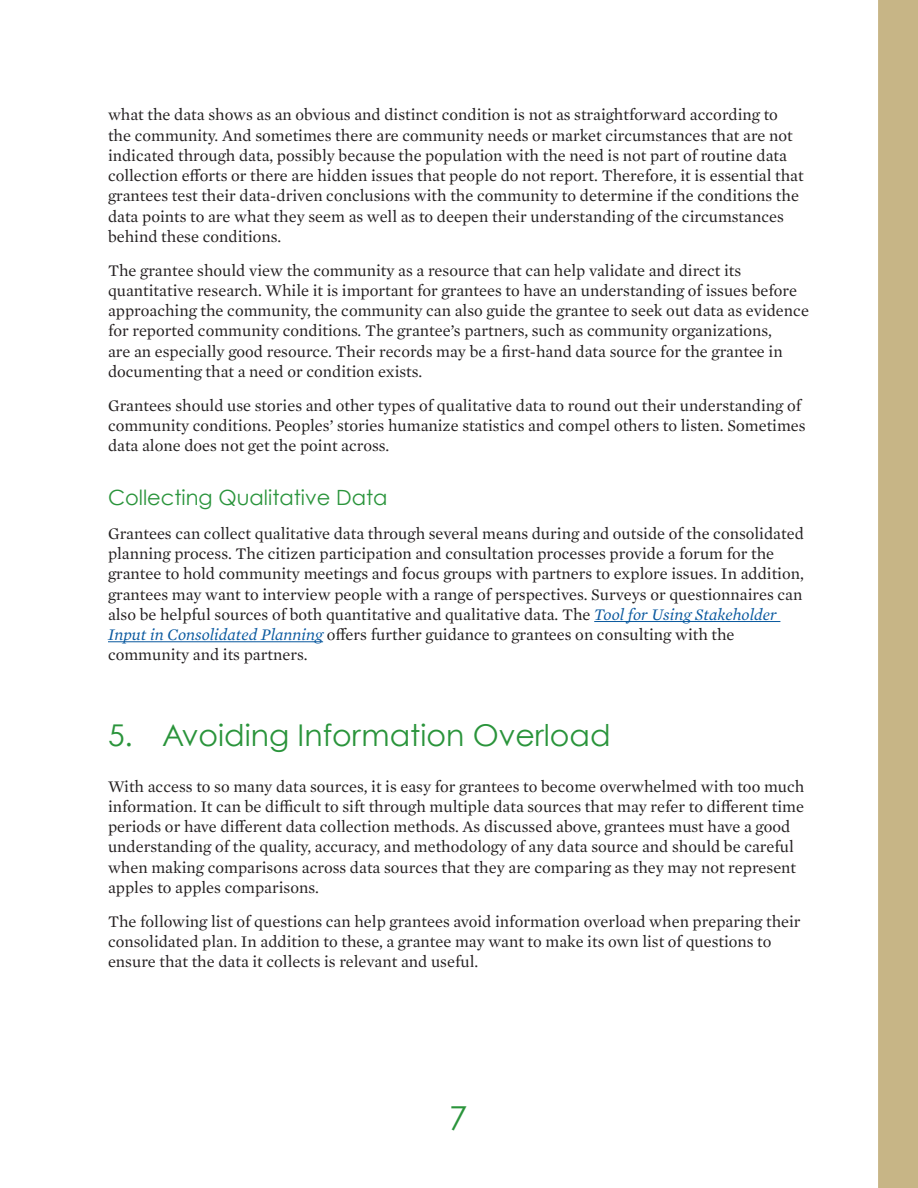
<style>
.page{position:relative;width:918px;height:1188px;background:#fff}
.page>*{position:absolute;margin:0;border:0;box-sizing:border-box;transform-origin:0 0}
.t1{font:33px "Century Gothic";color:#2a943b}
.t2{font:30px "Century Gothic";color:#2a943b}
.t3{font:21px "Century Gothic";color:#2a943b}
.t4{font:16.5px/20.2px "Mercury Text G1";color:#231f20}
.s1{font-style:italic;color:#0a599f}
</style>
<div class="page">
<div style="left:878px;top:0;width:40px;height:1188px;background:#c7b586"></div>
<hr style="left:594px;top:621px;width:186px;height:1px;background:#0a599f">
<hr style="left:108px;top:641px;width:215px;height:1px;background:#0a599f">
<p class="t4" style="left:108px;top:104px;width:697px">what the data shows as an obvious and distinct condition is not as straightforward according to the community. And sometimes there are community needs or market circumstances that are not indicated through data, possibly because the population with the need is not part of routine data collection efforts or there are hidden issues that people do not report. Therefore, it is essential that grantees test their data-driven conclusions with the community to determine if the conditions the data points to are what they seem as well as to deepen their understanding of the circumstances behind these conditions.</p>
<p class="t4" style="left:108px;top:259px;width:703px">The grantee should view the community as a resource that can help validate and direct its quantitative research. While it is important for grantees to have an understanding of issues before approaching the community, the community can also guide the grantee to seek out data as evidence for reported community conditions. The grantee’s partners, such as community organizations,<br>are an especially good resource. Their records may be a first-hand data source for the grantee in documenting that a need or condition exists.</p>
<p class="t4" style="left:108px;top:394px;width:699px">Grantees should use stories and other types of qualitative data to round out their understanding of community conditions. Peoples’ stories humanize statistics and compel others to listen. Sometimes data alone does not get the point across.</p>
<h3 class="t3" style="left:108px;top:485px;width:281px">Collecting Qualitative Data</h3>
<p class="t4" style="left:108px;top:522px;width:697px">Grantees can collect qualitative data through several means during and outside of the consolidated planning process. The citizen participation and consultation processes provide a forum for the grantee to hold community meetings and focus groups with partners to explore issues. In addition, grantees may want to interview people with a range of perspectives. Surveys or questionnaires can also be helpful sources of both quantitative and qualitative data. The <span class="s1">Tool for Using Stakeholder Input in Consolidated Planning</span> offers further guidance to grantees on consulting with the community and its partners.</p>
<h2 class="t2" style="left:108px;top:717px;width:504px">5. Avoiding Information Overload</h2>
<p class="t4" style="left:108px;top:775px;width:698px">With access to so many data sources, it is easy for grantees to become overwhelmed with too much information. It can be difficult to sift through multiple data sources that may refer to different time periods or have different data collection methods. As discussed above, grantees must have a good understanding of the quality, accuracy, and methodology of any data source and should be careful when making comparisons across data sources that they are comparing as they may not represent apples to apples comparisons.</p>
<p class="t4" style="left:108px;top:910px;width:694px">The following list of questions can help grantees avoid information overload when preparing their consolidated plan. In addition to these, a grantee may want to make its own list of questions to ensure that the data it collects is relevant and useful.</p>
<h1 class="t1" style="left:449px;top:1098px;width:20px">7</h1>
</div>
